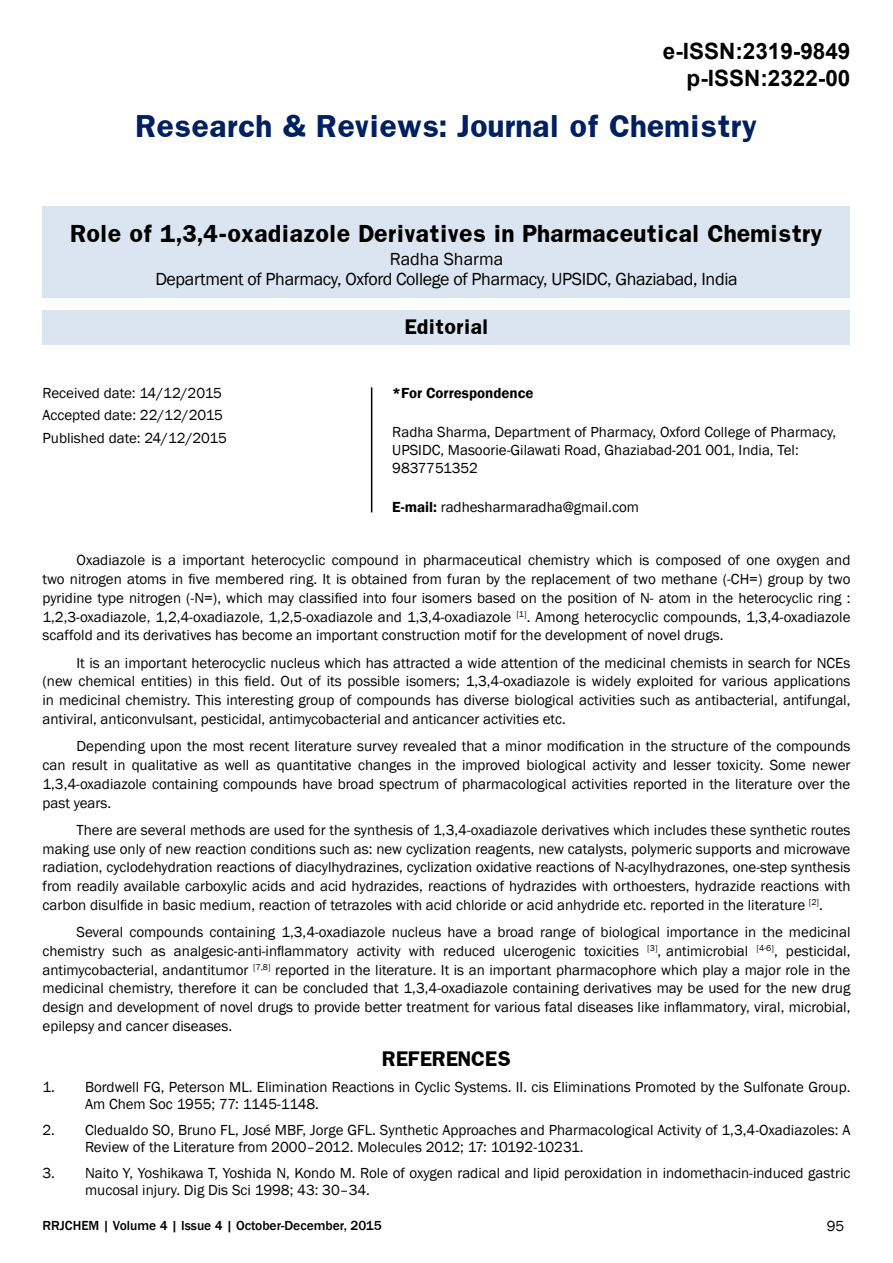
<style>
.page{position:relative;width:893px;height:1263px;background:#fff}
.page>*{position:absolute;margin:0;border:0;box-sizing:border-box;transform-origin:0 0}
.t1{font:700 27px "Franklin";color:#002060}
.t2{font:700 22.5px/27px "Arial";color:#000;text-align:right}
.t3{font:700 21px "Franklin";color:#000}
.t4{font:18px/19.4px "Franklin Gothic";letter-spacing:-.02em;color:#000;text-align:center}
.t5{font:700 18px "Franklin";color:#000}
.t6{font:15px/18.8px "Franklin Gothic";color:#000;text-align:justify}
.t7{font:600 15px "Franklin Gothic";color:#000}
.t8{font:500 13.5px "Franklin Gothic";color:#000}
.s1{font-weight:600}
</style>
<div class="page">
<div style="left:43px;top:206px;width:807px;height:91px;background:#dbe5f1"></div>
<div style="left:43px;top:310px;width:807px;height:35px;background:#dbe5f1"></div>
<hr style="left:371px;top:387px;width:1px;height:125px;background:#000">
<h2 class="t2" style="left:663px;top:38px;width:189px">e-ISSN:2319-9849 p-ISSN:2322-00</h2>
<h1 class="t1" style="left:136px;top:108px;width:623px">Research &amp; Reviews: Journal of Chemistry</h1>
<h3 class="t3" style="left:70px;top:219px;width:754px">Role of 1,3,4-oxadiazole Derivatives in Pharmaceutical Chemistry</h3>
<p class="t4" style="left:155px;top:250px;width:584px">Radha Sharma<br>Department of Pharmacy, Oxford College of Pharmacy, UPSIDC, Ghaziabad, India</p>
<p class="t5" style="left:404px;top:314px;width:86px">Editorial</p>
<p class="t6" style="left:43px;top:382px;width:186px;line-height:22.5px;text-align:left">Received date: 14/12/2015<br>Accepted date: 22/12/2015<br>Published date: 24/12/2015</p>
<p class="t7" style="left:392px;top:384px;width:143px">*For Correspondence</p>
<p class="t6" style="left:392px;top:423px;width:446px;line-height:18px;text-align:left">Radha Sharma, Department of Pharmacy, Oxford College of Pharmacy,<br>UPSIDC, Masoorie-Gilawati Road, Ghaziabad-201 001, India, Tel:<br>9837751352</p>
<p class="t6" style="left:392px;top:498px;width:248px"><span class="s1">E-mail:</span> radhesharmaradha@gmail.com</p>
<p class="t6" style="left:43px;top:551px;width:809px;text-indent:34px">Oxadiazole is a important heterocyclic compound in pharmaceutical chemistry which is composed of one oxygen and two nitrogen atoms in five membered ring. It is obtained from furan by the replacement of two methane (-CH=) group by two pyridine type nitrogen (-N=), which may classified into four isomers based on the position of N- atom in the heterocyclic ring :<br>1,2,3-oxadiazole, 1,2,4-oxadiazole, 1,2,5-oxadiazole and 1,3,4-oxadiazole <sup>[1]</sup>. Among heterocyclic compounds, 1,3,4-oxadiazole scaffold and its derivatives has become an important construction motif for the development of novel drugs.</p>
<p class="t6" style="left:43px;top:654px;width:809px;text-indent:34px">It is an important heterocyclic nucleus which has attracted a wide attention of the medicinal chemists in search for NCEs (new chemical entities) in this field. Out of its possible isomers; 1,3,4-oxadiazole is widely exploited for various applications in medicinal chemistry. This interesting group of compounds has diverse biological activities such as antibacterial, antifungal, antiviral, anticonvulsant, pesticidal, antimycobacterial and anticancer activities etc.</p>
<p class="t6" style="left:43px;top:737px;width:809px;text-indent:34px">Depending upon the most recent literature survey revealed that a minor modification in the structure of the compounds can result in qualitative as well as quantitative changes in the improved biological activity and lesser toxicity. Some newer 1,3,4-oxadiazole containing compounds have broad spectrum of pharmacological activities reported in the literature over the past years.</p>
<p class="t6" style="left:43px;top:821px;width:809px;text-indent:34px">There are several methods are used for the synthesis of 1,3,4-oxadiazole derivatives which includes these synthetic routes making use only of new reaction conditions such as: new cyclization reagents, new catalysts, polymeric supports and microwave radiation, cyclodehydration reactions of diacylhydrazines, cyclization oxidative reactions of N-acylhydrazones, one-step synthesis from readily available carboxylic acids and acid hydrazides, reactions of hydrazides with orthoesters, hydrazide reactions with carbon disulfide in basic medium, reaction of tetrazoles with acid chloride or acid anhydride etc. reported in the literature <sup>[2]</sup>.</p>
<p class="t6" style="left:43px;top:923px;width:809px;text-indent:34px">Several compounds containing 1,3,4-oxadiazole nucleus have a broad range of biological importance in the medicinal chemistry such as analgesic-anti-inflammatory activity with reduced ulcerogenic toxicities <sup>[3]</sup>, antimicrobial <sup>[4-6]</sup>, pesticidal, antimycobacterial, andantitumor <sup>[7,8]</sup> reported in the literature. It is an important pharmacophore which play a major role in the medicinal chemistry, therefore it can be concluded that 1,3,4-oxadiazole containing derivatives may be used for the new drug design and development of novel drugs to provide better treatment for various fatal diseases like inflammatory, viral, microbial, epilepsy and cancer diseases.</p>
<p class="t5" style="left:382px;top:1046px;width:130px">REFERENCES</p>
<p class="t6" style="left:85px;top:1079px;width:767px;line-height:17.2px;text-indent:-43px">1. Bordwell FG, Peterson ML. Elimination Reactions in Cyclic Systems. II. cis Eliminations Promoted by the Sulfonate Group.<br>Am Chem Soc 1955; 77: 1145-1148.</p>
<p class="t6" style="left:85px;top:1122px;width:767px;line-height:17.2px;text-indent:-43px">2. Cledualdo SO, Bruno FL, José MBF, Jorge GFL. Synthetic Approaches and Pharmacological Activity of 1,3,4-Oxadiazoles: A<br>Review of the Literature from 2000–2012. Molecules 2012; 17: 10192-10231.</p>
<p class="t6" style="left:85px;top:1165px;width:767px;line-height:17.2px;text-indent:-43px">3. Naito Y, Yoshikawa T, Yoshida N, Kondo M. Role of oxygen radical and lipid peroxidation in indomethacin-induced gastric mucosal injury. Dig Dis Sci 1998; 43: 30–34.</p>
<p class="t8" style="left:43px;top:1217px;width:341px">RRJCHEM | Volume 4 | Issue 4 | October-December, 2015</p>
<p class="t6" style="left:827px;top:1217px;width:19px">95</p>
</div>
